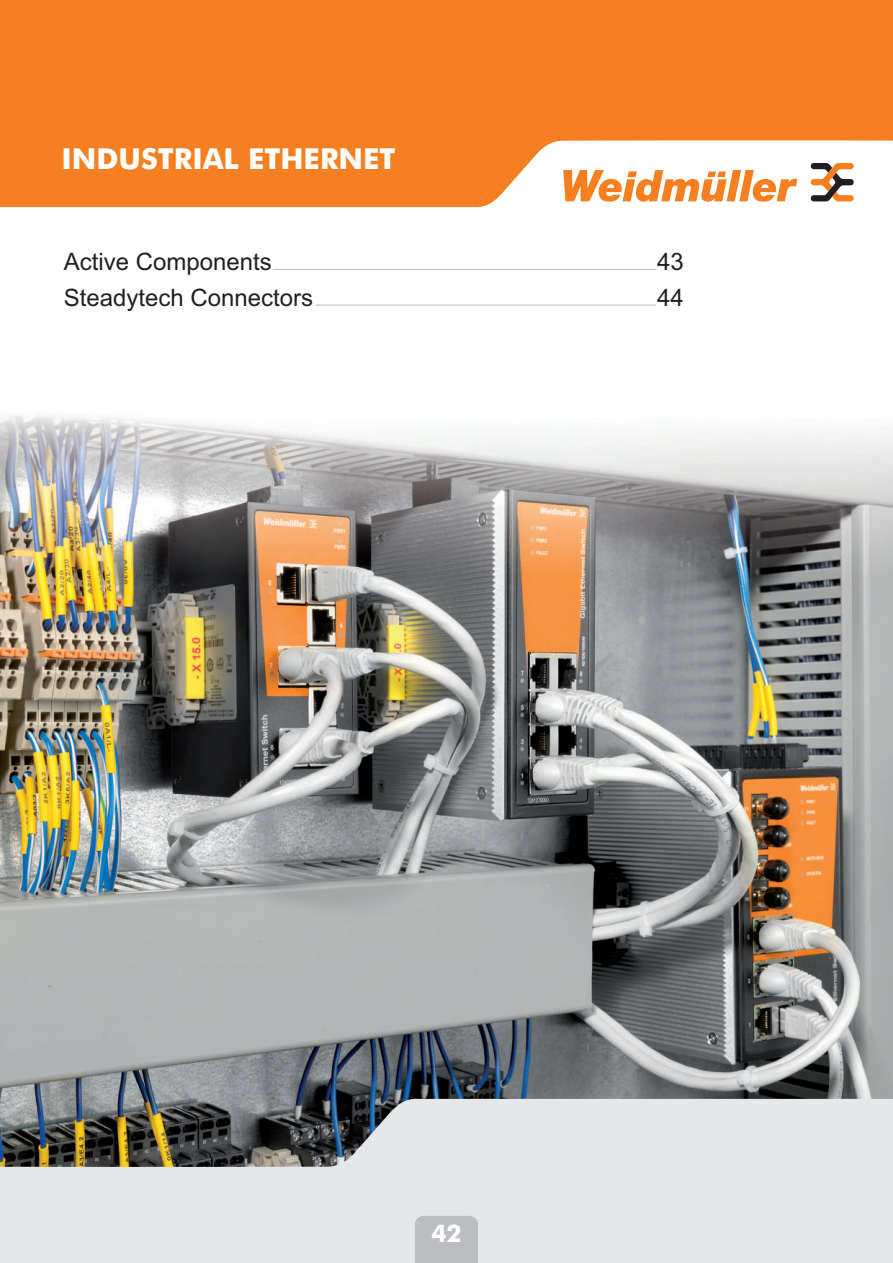
<style>
.page{position:relative;width:893px;height:1263px;background:#fff}
.page>*{position:absolute;margin:0;border:0;box-sizing:border-box;transform-origin:0 0}
.t1{font:500 28.95px "Futura BT";color:#fff}
.t2{font:500 24.3px "Futura BT";color:#fff}
.t3{font:24px "Arial";color:#231f20}
</style>
<div class="page">
<img style="left:0;top:415px;width:893px;height:683px">
<svg style="left:0;top:1098px;width:893px;height:165px;background:#cbcbcc"></svg>
<svg style="left:0;top:0;width:893px;height:208px;background:#f58b36"></svg>
<svg style="left:563px;top:170px;width:234px;height:32px"></svg>
<svg style="left:811px;top:163px;width:43px;height:38px"></svg>
<div style="left:415px;top:1216px;width:63px;height:47px;background:#bcbdc0"></div>
<hr style="left:273px;top:269px;width:383px;height:1px;background:#bcbdc0">
<hr style="left:316px;top:305px;width:340px;height:1px;background:#bcbdc0">
<p class="t1" style="left:61px;top:142px;width:336px">INDUSTRIAL ETHERNET</p>
<p class="t3" style="left:64px;top:253px;width:210px">Active Components</p>
<p class="t3" style="left:657px;top:253px;width:28px">43</p>
<p class="t3" style="left:64px;top:288px;width:251px">Steadytech Connectors</p>
<p class="t3" style="left:657px;top:288px;width:28px">44</p>
<p class="t2" style="left:431px;top:1219px;width:32px">42</p>
</div>
